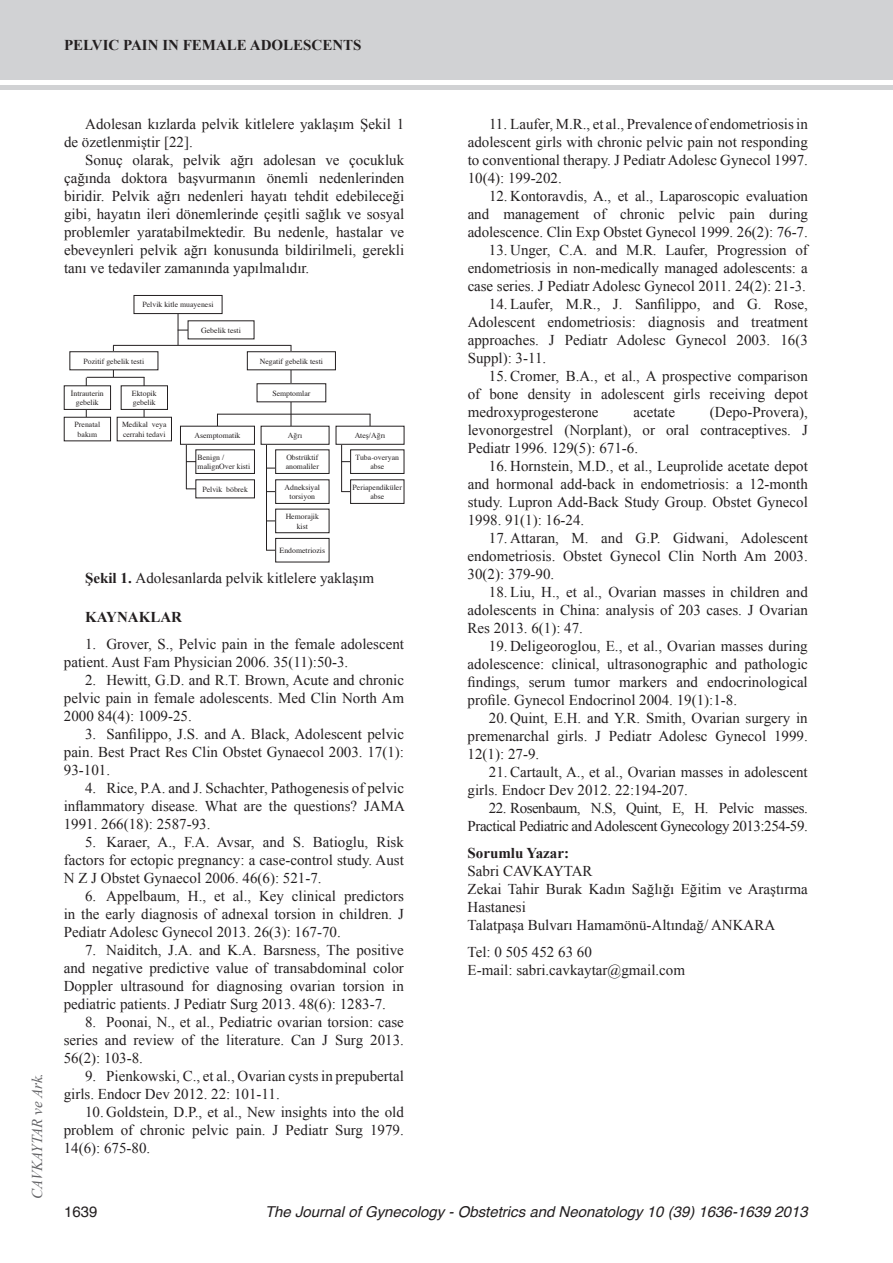
<style>
.page{position:relative;width:893px;height:1263px;background:#fff}
.page>*{position:absolute;margin:0;border:0;box-sizing:border-box;transform-origin:0 0}
.t1{font:15px/18px "Times New Roman";color:#231f20;text-align:justify}
.t2{font:15px/18px "Times New Roman";letter-spacing:-.03em;color:#231f20;text-align:right}
.t3{font:italic 15px "Helvetica";color:#231f20}
.t4{font:700 15px "Times New Roman";color:#231f20}
.t5{font:italic 15px "Times New Roman";color:#636366}
.t6{font:15px "Helvetica";color:#231f20}
.t7{font:7.8px/9.3px "Times";color:#231f20;text-align:center}
.s1{font-weight:700}
</style>
<div class="page">
<hr style="left:178px;top:301px;width:1px;height:44px;background:#231f20">
<hr style="left:113px;top:345px;width:1px;height:32px;background:#231f20">
<hr style="left:144px;top:377px;width:1px;height:59px;background:#231f20">
<svg style="left:370px;top:414px;width:1px;height:12px"></svg>
<hr style="left:186px;top:442px;width:1px;height:47px;background:#231f20">
<hr style="left:266px;top:441px;width:1px;height:109px;background:#231f20">
<hr style="left:341px;top:441px;width:1px;height:51px;background:#231f20">
<hr style="left:86px;top:378px;width:1px;height:53px;background:#231f20">
<hr style="left:291px;top:345px;width:1px;height:85px;background:#231f20">
<div style="left:134px;top:295px;width:88px;height:19px;background:#fff"></div>
<div style="left:134px;top:295px;width:88px;height:19px;border:1px solid #231f20"></div>
<div style="left:247px;top:352px;width:88px;height:18px;background:#fff"></div>
<div style="left:70px;top:352px;width:88px;height:18px;background:#fff"></div>
<div style="left:257px;top:384px;width:69px;height:18px;background:#fff"></div>
<div style="left:336px;top:426px;width:68px;height:18px;background:#fff"></div>
<div style="left:261px;top:426px;width:68px;height:18px;background:#fff"></div>
<div style="left:64px;top:386px;width:47px;height:23px;background:#fff"></div>
<div style="left:64px;top:386px;width:47px;height:24px;border:1px solid #231f20"></div>
<div style="left:64px;top:417px;width:47px;height:24px;background:#fff"></div>
<div style="left:64px;top:417px;width:47px;height:24px;border:1px solid #231f20"></div>
<div style="left:121px;top:386px;width:46px;height:23px;background:#fff"></div>
<div style="left:121px;top:386px;width:47px;height:24px;border:1px solid #231f20"></div>
<div style="left:117px;top:417px;width:54px;height:24px;background:#fff"></div>
<div style="left:117px;top:417px;width:55px;height:24px;border:1px solid #231f20"></div>
<hr style="left:217px;top:414px;width:153px;height:1px;background:#231f20">
<hr style="left:87px;top:377px;width:57px;height:1px;background:#231f20">
<hr style="left:113px;top:345px;width:178px;height:1px;background:#231f20">
<div style="left:350px;top:450px;width:54px;height:24px;border:1px solid #231f20"></div>
<div style="left:350px;top:480px;width:54px;height:24px;border:1px solid #231f20"></div>
<div style="left:275px;top:450px;width:54px;height:24px;border:1px solid #231f20"></div>
<div style="left:275px;top:509px;width:54px;height:24px;border:1px solid #231f20"></div>
<div style="left:275px;top:538px;width:54px;height:24px;border:1px solid #231f20"></div>
<div style="left:275px;top:480px;width:54px;height:24px;border:1px solid #231f20"></div>
<div style="left:196px;top:450px;width:59px;height:24px;border:1px solid #231f20"></div>
<div style="left:0;top:0;width:893px;height:89px;background:#d1d2d4"></div>
<hr style="left:0;top:81px;width:893px;height:4px;background:#fff">
<p class="t4" style="left:64px;top:34px;width:299px">PELVIC PAIN IN FEMALE ADOLESCENTS</p>
<p class="t5" style="left:27px;top:1199px;width:127px;rotate:-90deg">CAVKAYTAR ve Ark.</p>
<p class="t1" style="left:64px;top:115px;width:342px;text-indent:21px">Adolesan kızlarda pelvik kitlelere yaklaşım Şekil 1 de özetlenmiştir [22].</p>
<p class="t1" style="left:64px;top:151px;width:342px;text-indent:21px">Sonuç olarak, pelvik ağrı adolesan ve çocukluk çağında doktora başvurmanın önemli nedenlerinden biridir. Pelvik ağrı nedenleri hayatı tehdit edebileceği gibi, hayatın ileri dönemlerinde çeşitli sağlık ve sosyal problemler yaratabilmektedir. Bu nedenle, hastalar ve ebeveynleri pelvik ağrı konusunda bildirilmeli, gerekli tanı ve tedaviler zamanında yapılmalıdır.</p>
<p class="t7" style="left:143px;top:299px;width:73px">Pelvik kitle muayenesi</p>
<p class="t7" style="left:84px;top:356px;width:62px">Pozitif gebelik testi</p>
<p class="t7" style="left:71px;top:388px;width:34px">İntrauterin gebelik</p>
<p class="t7" style="left:75px;top:419px;width:27px">Prenatal bakım</p>
<p class="t7" style="left:132px;top:388px;width:26px;text-align:left">Ektopik gebelik</p>
<p class="t7" style="left:122px;top:419px;width:46px;text-align:left">Medikal veya cerrahi tedavi</p>
<p class="t7" style="left:201px;top:325px;width:41px">Gebelik testi</p>
<p class="t7" style="left:260px;top:356px;width:65px">Negatif gebelik testi</p>
<p class="t7" style="left:272px;top:388px;width:40px">Semptomlar</p>
<p class="t7" style="left:194px;top:430px;width:47px">Asemptomatik</p>
<p class="t7" style="left:288px;top:430px;width:16px">Ağrı</p>
<p class="t7" style="left:355px;top:430px;width:32px">Ateş/Ağrı</p>
<p class="t7" style="left:198px;top:452px;width:54px;text-align:left">Benign / malignOver kisti</p>
<p class="t7" style="left:202px;top:484px;width:47px">Pelvik böbrek</p>
<p class="t7" style="left:286px;top:452px;width:35px;text-align:left">Obstrüktif anomaliler</p>
<p class="t7" style="left:285px;top:482px;width:37px">Adneksiyal torsiyon</p>
<p class="t7" style="left:286px;top:511px;width:35px">Hemorajik kist</p>
<p class="t7" style="left:280px;top:545px;width:47px">Endometriozis</p>
<p class="t7" style="left:356px;top:452px;width:45px">Tuba-overyan abse</p>
<p class="t7" style="left:353px;top:482px;width:51px">Periapendiküler abse</p>
<p class="t1" style="left:85px;top:569px;width:291px"><span class="s1">Şekil 1.</span> Adolesanlarda pelvik kitlelere yaklaşım</p>
<p class="t4" style="left:85px;top:607px;width:98px">KAYNAKLAR</p>
<p class="t1" style="left:64px;top:635px;width:342px;text-indent:21px">1. Grover, S., Pelvic pain in the female adolescent patient. Aust Fam Physician 2006. 35(11):50-3.</p>
<p class="t1" style="left:64px;top:671px;width:342px;text-indent:21px">2. Hewitt, G.D. and R.T. Brown, Acute and chronic pelvic pain in female adolescents. Med Clin North Am 2000 84(4): 1009-25.</p>
<p class="t1" style="left:64px;top:725px;width:342px;text-indent:21px">3. Sanfilippo, J.S. and A. Black, Adolescent pelvic pain. Best Pract Res Clin Obstet Gynaecol 2003. 17(1):<br>93-101.</p>
<p class="t1" style="left:64px;top:779px;width:342px;text-indent:21px">4. Rice, P.A. and J. Schachter, Pathogenesis of pelvic inflammatory disease. What are the questions? JAMA 1991. 266(18): 2587-93.</p>
<p class="t1" style="left:64px;top:833px;width:342px;text-indent:21px">5. Karaer, A., F.A. Avsar, and S. Batioglu, Risk factors for ectopic pregnancy: a case-control study. Aust N Z J Obstet Gynaecol 2006. 46(6): 521-7.</p>
<p class="t1" style="left:64px;top:887px;width:342px;text-indent:21px">6. Appelbaum, H., et al., Key clinical predictors in the early diagnosis of adnexal torsion in children. J Pediatr Adolesc Gynecol 2013. 26(3): 167-70.</p>
<p class="t1" style="left:64px;top:941px;width:342px;text-indent:21px">7. Naiditch, J.A. and K.A. Barsness, The positive and negative predictive value of transabdominal color Doppler ultrasound for diagnosing ovarian torsion in pediatric patients. J Pediatr Surg 2013. 48(6): 1283-7.</p>
<p class="t1" style="left:64px;top:1013px;width:342px;text-indent:21px">8. Poonai, N., et al., Pediatric ovarian torsion: case series and review of the literature. Can J Surg 2013.<br>56(2): 103-8.</p>
<p class="t1" style="left:64px;top:1067px;width:342px;text-indent:21px">9. Pienkowski, C., et al., Ovarian cysts in prepubertal girls. Endocr Dev 2012. 22: 101-11.</p>
<p class="t1" style="left:64px;top:1103px;width:342px;text-indent:21px">10. Goldstein, D.P., et al., New insights into the old problem of chronic pelvic pain. J Pediatr Surg 1979.<br>14(6): 675-80.</p>
<p class="t1" style="left:468px;top:115px;width:342px;text-indent:21px">11. Laufer, M.R., et al., Prevalence of endometriosis in adolescent girls with chronic pelvic pain not responding to conventional therapy. J Pediatr Adolesc Gynecol 1997.<br>10(4): 199-202.</p>
<p class="t1" style="left:468px;top:187px;width:342px;text-indent:21px">12. Kontoravdis, A., et al., Laparoscopic evaluation and management of chronic pelvic pain during adolescence. Clin Exp Obstet Gynecol 1999. 26(2): 76-7.</p>
<p class="t1" style="left:468px;top:241px;width:342px;text-indent:21px">13. Unger, C.A. and M.R. Laufer, Progression of endometriosis in non-medically managed adolescents: a case series. J Pediatr Adolesc Gynecol 2011. 24(2): 21-3.</p>
<p class="t1" style="left:468px;top:295px;width:342px;text-indent:21px">14. Laufer, M.R., J. Sanfilippo, and G. Rose, Adolescent endometriosis: diagnosis and treatment approaches. J Pediatr Adolesc Gynecol 2003. 16(3<br>Suppl): 3-11.</p>
<p class="t1" style="left:468px;top:367px;width:342px;text-indent:21px">15. Cromer, B.A., et al., A prospective comparison of bone density in adolescent girls receiving depot medroxyprogesterone</p>
<p class="t1" style="left:468px;top:403px;width:342px;text-indent:242px">(Depo-Provera), levonorgestrel (Norplant), or oral contraceptives. J Pediatr 1996. 129(5): 671-6.</p>
<p class="t1" style="left:468px;top:457px;width:342px;text-indent:21px">16. Hornstein, M.D., et al., Leuprolide acetate depot and hormonal add-back in endometriosis: a 12-month study. Lupron Add-Back Study Group. Obstet Gynecol 1998. 91(1): 16-24.</p>
<p class="t1" style="left:468px;top:529px;width:342px;text-indent:21px">17. Attaran, M. and G.P. Gidwani, Adolescent endometriosis. Obstet Gynecol Clin North Am 2003.<br>30(2): 379-90.</p>
<p class="t1" style="left:468px;top:583px;width:342px;text-indent:21px">18. Liu, H., et al., Ovarian masses in children and adolescents in China: analysis of 203 cases. J Ovarian Res 2013. 6(1): 47.</p>
<p class="t1" style="left:468px;top:637px;width:342px;text-indent:21px">19. Deligeoroglou, E., et al., Ovarian masses during adolescence: clinical, ultrasonographic and pathologic findings, serum tumor markers and endocrinological profile. Gynecol Endocrinol 2004. 19(1):1-8.</p>
<p class="t1" style="left:468px;top:709px;width:342px;text-indent:21px">20. Quint, E.H. and Y.R. Smith, Ovarian surgery in premenarchal girls. J Pediatr Adolesc Gynecol 1999.<br>12(1): 27-9.</p>
<p class="t1" style="left:468px;top:763px;width:342px;text-indent:21px">21. Cartault, A., et al., Ovarian masses in adolescent girls. Endocr Dev 2012. 22:194-207.</p>
<p class="t2" style="left:468px;top:799px;width:342px">22. Rosenbaum, N.S, Quint, E, H. Pelvic masses.<br>Practical Pediatric and Adolescent Gynecology 2013:254-59.</p>
<p class="t4" style="left:468px;top:842px;width:103px">Sorumlu Yazar:</p>
<p class="t1" style="left:468px;top:862px;width:342px;text-align:left">Sabri CAVKAYTAR<br>Zekai Tahir Burak Kadın Sağlığı Eğitim ve Araştırma<br>Hastanesi<br>Talatpaşa Bulvarı Hamamönü-Altındağ/ ANKARA</p>
<p class="t1" style="left:468px;top:943px;width:219px">Tel: 0 505 452 63 60<br>E-mail: sabri.cavkaytar@gmail.com</p>
<p class="t1" style="left:633px;top:403px;width:43px">acetate</p>
<p class="t6" style="left:64px;top:1200px;width:35px">1639</p>
<p class="t3" style="left:265px;top:1200px;width:544px">The Journal of Gynecology - Obstetrics and Neonatology 10 (39) 1636-1639 2013</p>
</div>
